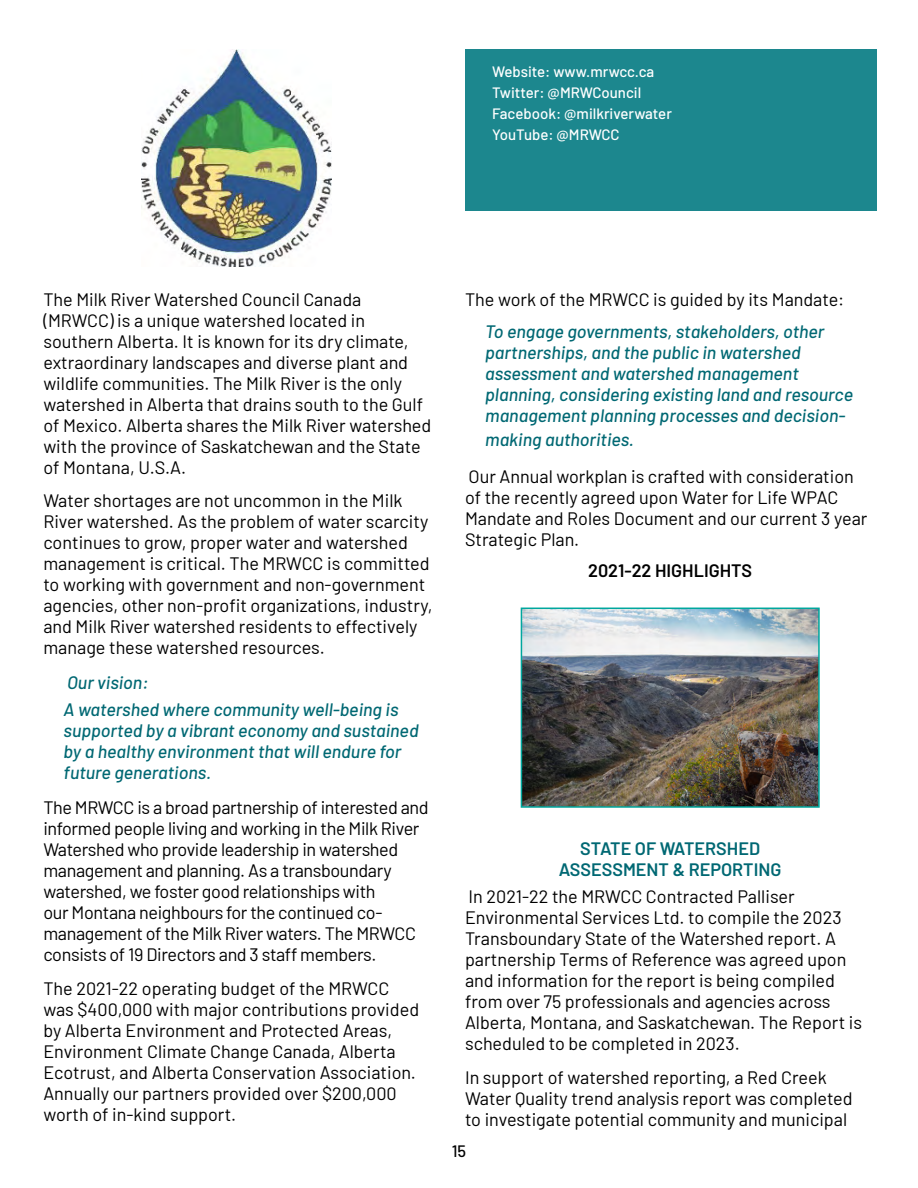
<style>
.page{position:relative;width:918px;height:1188px;background:#fff}
.page>*{position:absolute;margin:0;border:0;box-sizing:border-box;transform-origin:0 0}
.t1{font:18px/21px "Barlow";color:#000}
.t2{font:italic 500 18px/21px "Barlow";color:#006873}
.t3{font:18px/21px "Barlow";letter-spacing:-.02em;color:#000}
.t4{font:600 18px/21px "Barlow";color:#006873;text-align:center}
.t5{font:600 18px "Barlow";color:#000}
.t6{font:500 16.5px "Barlow";color:#000}
.t7{font:500 15px/21px "Barlow";color:#fff}
</style>
<div class="page">
<div style="left:465px;top:49px;width:412px;height:162px;background:#1c878e"></div>
<img style="left:141px;top:50px;width:191px;height:217px">
<img style="left:524px;top:611px;width:293px;height:194px">
<div style="left:521px;top:608px;width:299px;height:200px;border:2px solid #00a79e"></div>
<p class="t7" style="left:492px;top:60px;width:181px">Website: www.mrwcc.ca<br>Twitter: @MRWCouncil<br>Facebook: @milkriverwater<br>YouTube: @MRWCC</p>
<p class="t1" style="left:43px;top:288px;width:389px">The Milk River Watershed Council Canada (MRWCC) is a unique watershed located in southern Alberta. It is known for its dry climate, extraordinary landscapes and diverse plant and wildlife communities. The Milk River is the only watershed in Alberta that drains south to the Gulf of Mexico. Alberta shares the Milk River watershed with the province of Saskatchewan and the State of Montana, U.S.A.</p>
<p class="t1" style="left:43px;top:489px;width:391px">Water shortages are not uncommon in the Milk River watershed. As the problem of water scarcity continues to grow, proper water and watershed management is critical. The MRWCC is committed to working with government and non-government agencies, other non-profit organizations, industry, and Milk River watershed residents to effectively manage these watershed resources.</p>
<p class="t2" style="left:64px;top:667px;width:336px;line-height:27.8px">Our vision:<br>A watershed where community well-being is</p>
<p class="t2" style="left:64px;top:719px;width:357px">supported by a vibrant economy and sustained by a healthy environment that will endure for future generations.</p>
<p class="t3" style="left:43px;top:796px;width:387px">The MRWCC is a broad partnership of interested and informed people living and working in the Milk River Watershed who provide leadership in watershed management and planning. As a transboundary watershed, we foster good relationships with<br>our Montana neighbours for the continued co&shy;management of the Milk River waters. The MRWCC consists of 19 Directors and 3 staff members.</p>
<p class="t1" style="left:43px;top:977px;width:377px">The 2021-22 operating budget of the MRWCC was $400,000 with major contributions provided by Alberta Environment and Protected Areas, Environment Climate Change Canada, Alberta Ecotrust, and Alberta Conservation Association.<br>Annually our partners provided over $200,000 worth of in-kind support.</p>
<p class="t1" style="left:465px;top:288px;width:381px">The work of the MRWCC is guided by its Mandate:</p>
<p class="t2" style="left:485px;top:319px;width:369px">To engage governments, stakeholders, other partnerships, and the public in watershed assessment and watershed management planning, considering existing land and resource management planning processes and decision-</p>
<p class="t2" style="left:485px;top:427px;width:150px">making authorities.</p>
<p class="t1" style="left:465px;top:465px;width:404px">Our Annual workplan is crafted with consideration of the recently agreed upon Water for Life WPAC Mandate and Roles Document and our current 3 year Strategic Plan.</p>
<p class="t5" style="left:588px;top:557px;width:166px">2021-22 HIGHLIGHTS</p>
<p class="t4" style="left:559px;top:837px;width:224px">STATE OF WATERSHED<br>ASSESSMENT &amp; REPORTING</p>
<p class="t1" style="left:465px;top:884px;width:399px">In 2021-22 the MRWCC Contracted Palliser Environmental Services Ltd. to compile the 2023<br>Transboundary State of the Watershed report. A partnership Terms of Reference was agreed upon and information for the report is being compiled from over 75 professionals and agencies across Alberta, Montana, and Saskatchewan. The Report is scheduled to be completed in 2023.</p>
<p class="t1" style="left:465px;top:1066px;width:389px">In support of watershed reporting, a Red Creek<br>Water Quality trend analysis report was completed to investigate potential community and municipal</p>
<p class="t6" style="left:452px;top:1139px;width:16px">15</p>
</div>
